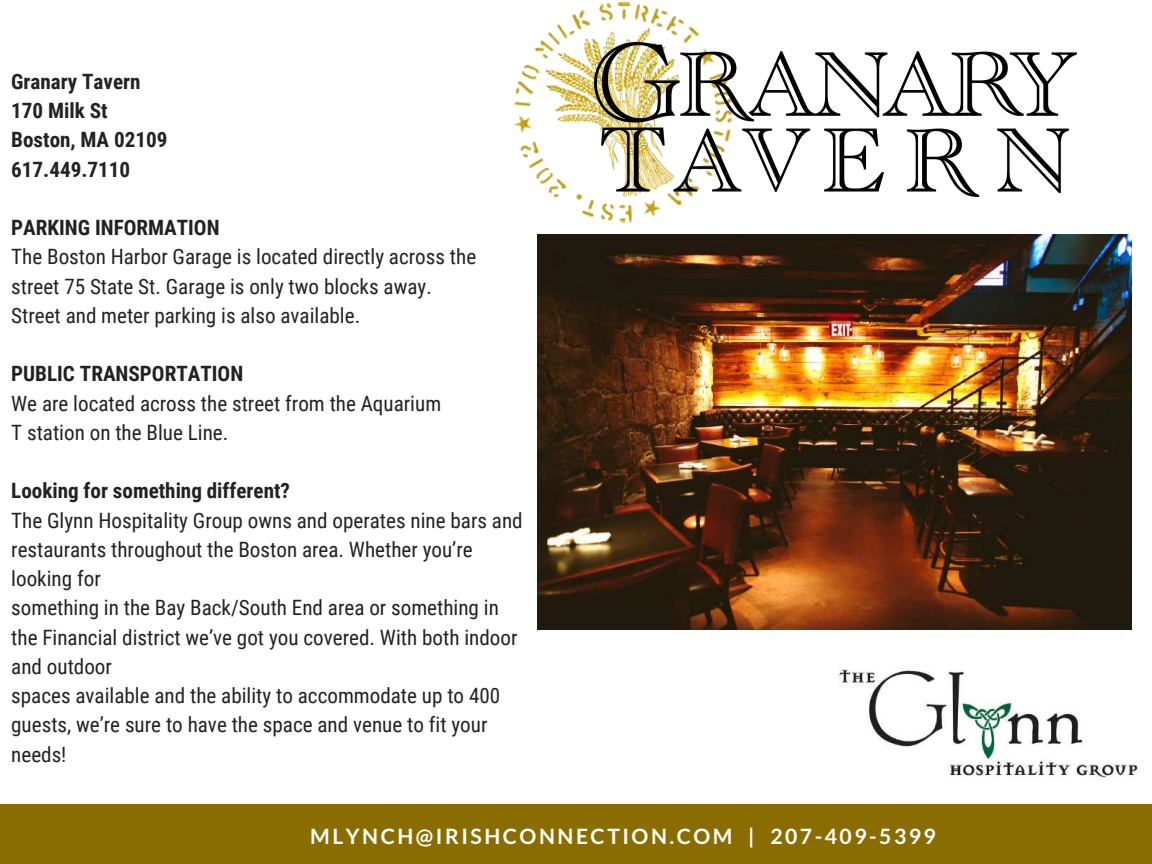
<style>
.page{position:relative;width:1152px;height:864px;background:#fff}
.page>*{position:absolute;margin:0;border:0;box-sizing:border-box;transform-origin:0 0}
.t1{font:21.15px/29.2px "Roboto Condensed";color:#222}
.t2{font:700 21.15px/29.2px "Roboto Condensed";color:#222}
.t3{font:700 21.15px "Lato";letter-spacing:.12em;color:#fff}
</style>
<div class="page">
<img style="left:839px;top:669px;width:299px;height:111px">
<div style="left:0;top:804px;width:1152px;height:60px;background:#896d00"></div>
<img style="left:514px;top:2px;width:186px;height:221px">
<img style="left:594px;top:43px;width:483px;height:154px">
<img style="left:538px;top:234px;width:594px;height:396px">
<p class="t2" style="left:11px;top:67px;width:158px">Granary Tavern<br>170 Milk St<br>Boston, MA 02109<br>617.449.7110</p>
<p class="t2" style="left:11px;top:213px;width:210px">PARKING INFORMATION</p>
<p class="t1" style="left:11px;top:243px;width:466px">The Boston Harbor Garage is located directly across the street 75 State St. Garage is only two blocks away.<br>Street and meter parking is also available.</p>
<p class="t2" style="left:11px;top:360px;width:234px">PUBLIC TRANSPORTATION</p>
<p class="t1" style="left:11px;top:389px;width:431px">We are located across the street from the Aquarium<br>T station on the Blue Line.</p>
<p class="t2" style="left:11px;top:477px;width:280px">Looking for something different?</p>
<p class="t1" style="left:11px;top:506px;width:513px">The Glynn Hospitality Group owns and operates nine bars and restaurants throughout the Boston area. Whether you’re looking for<br>something in the Bay Back/South End area or something in the Financial district we’ve got you covered. With both indoor and outdoor<br>spaces available and the ability to accommodate up to 400 guests, we’re sure to have the space and venue to fit your needs!</p>
<p class="t3" style="left:310px;top:823px;width:627px">MLYNCH@IRISHCONNECTION.COM | 207-409-5399</p>
</div>
